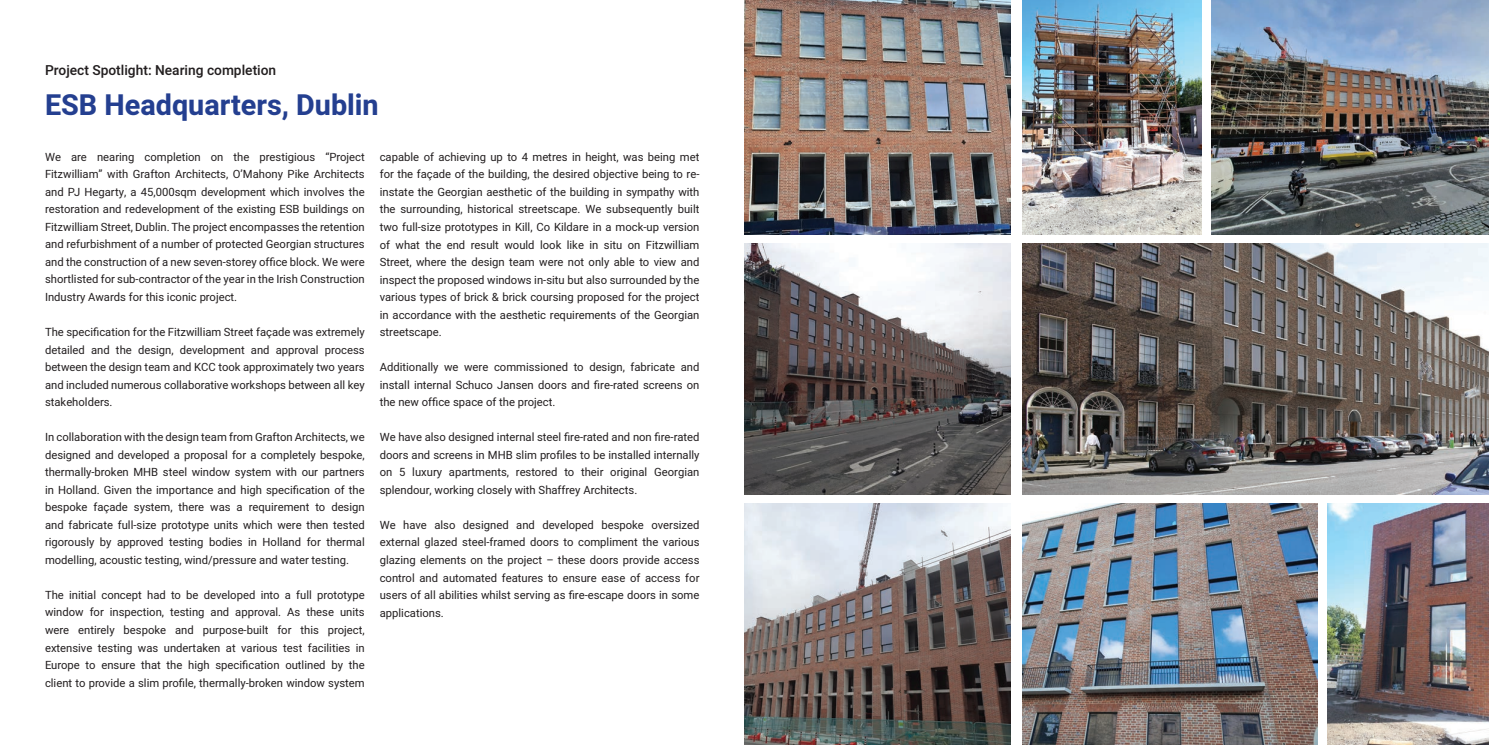
<style>
.page{position:relative;width:1489px;height:745px;background:#fff}
.page>*{position:absolute;margin:0;border:0;box-sizing:border-box;transform-origin:0 0}
.t1{font:700 28.75px "Heebo";color:#243f90}
.t2{font:500 13.75px "Heebo";color:#231f20}
.t3{font:11.25px/17.5px "Heebo";color:#231f20;text-align:justify}
</style>
<div class="page">
<img style="left:1022px;top:243px;width:466px;height:251px">
<img style="left:1022px;top:503px;width:295px;height:241px">
<img style="left:1211px;top:0;width:277px;height:234px">
<img style="left:1022px;top:0;width:179px;height:234px">
<img style="left:1327px;top:503px;width:161px;height:241px">
<img style="left:744px;top:0;width:266px;height:234px">
<img style="left:744px;top:243px;width:266px;height:251px">
<img style="left:744px;top:503px;width:266px;height:241px">
<p class="t2" style="left:45px;top:61px;width:233px">Project Spotlight: Nearing completion</p>
<h1 class="t1" style="left:45px;top:85px;width:335px">ESB Headquarters, Dublin</h1>
<p class="t3" style="left:45px;top:148px;width:321px">We are nearing completion on the prestigious “Project Fitzwilliam” with Grafton Architects, O’Mahony Pike Architects and PJ Hegarty, a 45,000sqm development which involves the restoration and redevelopment of the existing ESB buildings on Fitzwilliam Street, Dublin. The project encompasses the retention and refurbishment of a number of protected Georgian structures and the construction of a new seven-storey office block. We were shortlisted for sub-contractor of the year in the Irish Construction Industry Awards for this iconic project.</p>
<p class="t3" style="left:45px;top:323px;width:321px">The specification for the Fitzwilliam Street façade was extremely detailed and the design, development and approval process between the design team and KCC took approximately two years and included numerous collaborative workshops between all key stakeholders.</p>
<p class="t3" style="left:45px;top:428px;width:321px">In collaboration with the design team from Grafton Architects, we designed and developed a proposal for a completely bespoke, thermally-broken MHB steel window system with our partners in Holland. Given the importance and high specification of the bespoke façade system, there was a requirement to design and fabricate full-size prototype units which were then tested rigorously by approved testing bodies in Holland for thermal modelling, acoustic testing, wind/pressure and water testing.</p>
<p class="t3" style="left:45px;top:585px;width:321px">The initial concept had to be developed into a full prototype window for inspection, testing and approval. As these units were entirely bespoke and purpose-built for this project, extensive testing was undertaken at various test facilities in Europe to ensure that the high specification outlined by the client to provide a slim profile, thermally-broken window system</p>
<p class="t3" style="left:380px;top:148px;width:321px">capable of achieving up to 4 metres in height, was being met for the façade of the building, the desired objective being to re&shy;instate the Georgian aesthetic of the building in sympathy with the surrounding, historical streetscape. We subsequently built two full-size prototypes in Kill, Co Kildare in a mock-up version of what the end result would look like in situ on Fitzwilliam Street, where the design team were not only able to view and inspect the proposed windows in-situ but also surrounded by the various types of brick &amp; brick coursing proposed for the project in accordance with the aesthetic requirements of the Georgian streetscape.</p>
<p class="t3" style="left:380px;top:358px;width:321px">Additionally we were commissioned to design, fabricate and install internal Schuco Jansen doors and fire-rated screens on the new office space of the project.</p>
<p class="t3" style="left:380px;top:428px;width:321px">We have also designed internal steel fire-rated and non fire-rated doors and screens in MHB slim profiles to be installed internally on 5 luxury apartments, restored to their original Georgian splendour, working closely with Shaffrey Architects.</p>
<p class="t3" style="left:380px;top:516px;width:321px">We have also designed and developed bespoke oversized external glazed steel-framed doors to compliment the various glazing elements on the project – these doors provide access control and automated features to ensure ease of access for users of all abilities whilst serving as fire-escape doors in some applications.</p>
</div>
